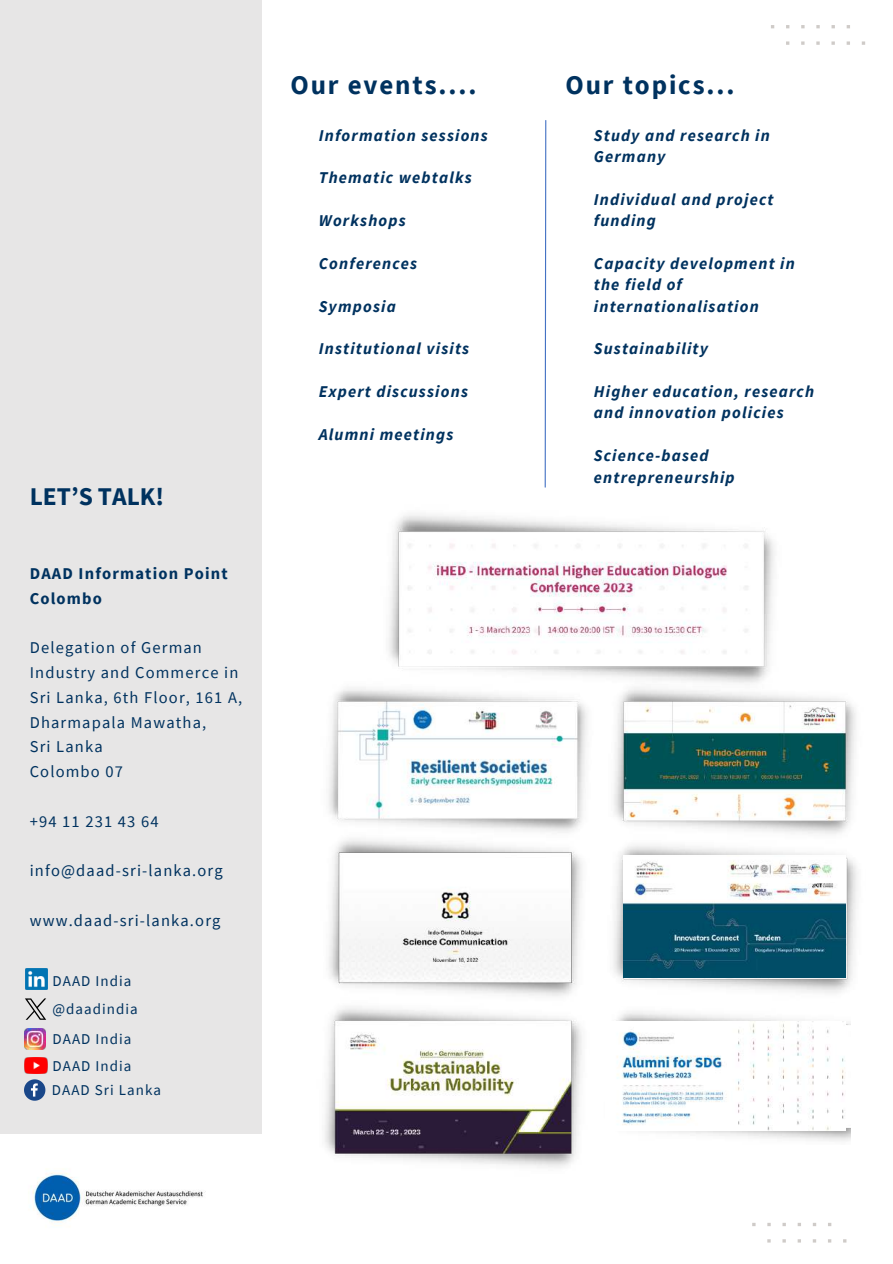
<style>
.page{position:relative;width:893px;height:1264px;background:#fff}
.page>*{position:absolute;margin:0;border:0;box-sizing:border-box;transform-origin:0 0}
.t1{font:700 26.85px "Source Sans Pro";letter-spacing:.07em;color:#00325f}
.t2{font:700 25.5px "Source Sans Pro";color:#00325f}
.t3{font:italic 700 16.5px/21.3px "Source Sans Pro";letter-spacing:.07em;color:#00325f}
.t4{font:16.5px/24.8px "Source Sans Pro";letter-spacing:.07em;color:#00325f}
.t5{font:700 16.5px/24.8px "Source Sans Pro";letter-spacing:.07em;color:#00325f}
.t6{font:15px/29.7px "Source Sans Pro";letter-spacing:.07em;color:#00325f}
</style>
<div class="page">
<div style="left:0;top:0;width:262px;height:1133px;background:#e7e6e6"></div>
<img style="left:26px;top:968px;width:21px;height:21px">
<img style="left:24px;top:1028px;width:21px;height:21px">
<img style="left:24px;top:1057px;width:24px;height:16px">
<svg style="left:771px;top:25px;width:94px;height:20px"></svg>
<svg style="left:752px;top:1223px;width:94px;height:20px"></svg>
<img style="left:30px;top:1172px;width:176px;height:51px">
<svg style="left:24px;top:1079px;width:21px;height:21px"></svg>
<svg style="left:544px;top:120px;width:3px;height:368px"></svg>
<img style="left:389px;top:515px;width:386px;height:163px">
<img style="left:329px;top:840px;width:253px;height:156px">
<img style="left:613px;top:845px;width:245px;height:148px">
<img style="left:325px;top:1007px;width:257px;height:161px">
<img style="left:329px;top:688px;width:258px;height:152px">
<img style="left:614px;top:678px;width:242px;height:156px">
<img style="left:623px;top:855px;width:222px;height:122px">
<img style="left:616px;top:1021px;width:229px;height:109px">
<svg style="left:25px;top:998px;width:21px;height:21px"></svg>
<h2 class="t2" style="left:30px;top:479px;width:136px">LET’S TALK!</h2>
<p class="t5" style="left:30px;top:561px;width:199px">DAAD Information Point<br>Colombo</p>
<p class="t4" style="left:30px;top:635px;width:214px">Delegation of German<br>Industry and Commerce in<br>Sri Lanka, 6th Floor, 161 A,<br>Dharmapala Mawatha,<br>Sri Lanka<br>Colombo 07</p>
<p class="t4" style="left:30px;top:808px;width:130px">+94 11 231 43 64</p>
<p class="t4" style="left:30px;top:857px;width:194px">info@daad-sri-lanka.org</p>
<p class="t4" style="left:30px;top:907px;width:192px">www.daad-sri-lanka.org</p>
<p class="t6" style="left:53px;top:966px;width:80px">DAAD India</p>
<p class="t6" style="left:53px;top:993px;width:87px">@daadindia<br>DAAD India</p>
<p class="t6" style="left:52px;top:1054px;width:111px;line-height:23.1px">DAAD India<br>DAAD Sri Lanka</p>
<h1 class="t1" style="left:290px;top:67px;width:187px">Our events....</h1>
<p class="t3" style="left:319px;top:124px;width:170px">Information sessions</p>
<p class="t3" style="left:319px;top:167px;width:154px">Thematic webtalks</p>
<p class="t3" style="left:319px;top:210px;width:88px">Workshops</p>
<p class="t3" style="left:319px;top:252px;width:100px">Conferences</p>
<p class="t3" style="left:319px;top:295px;width:78px">Symposia</p>
<p class="t3" style="left:319px;top:338px;width:152px">Institutional visits</p>
<p class="t3" style="left:319px;top:380px;width:151px">Expert discussions</p>
<p class="t3" style="left:319px;top:423px;width:136px">Alumni meetings</p>
<h1 class="t1" style="left:565px;top:67px;width:170px">Our topics...</h1>
<p class="t3" style="left:594px;top:124px;width:177px">Study and research in<br>Germany</p>
<p class="t3" style="left:594px;top:188px;width:181px">Individual and project funding</p>
<p class="t3" style="left:594px;top:252px;width:202px">Capacity development in the field of internationalisation</p>
<p class="t3" style="left:594px;top:338px;width:116px">Sustainability</p>
<p class="t3" style="left:594px;top:380px;width:221px">Higher education, research and innovation policies</p>
<p class="t3" style="left:594px;top:444px;width:142px">Science-based entrepreneurship</p>
</div>
